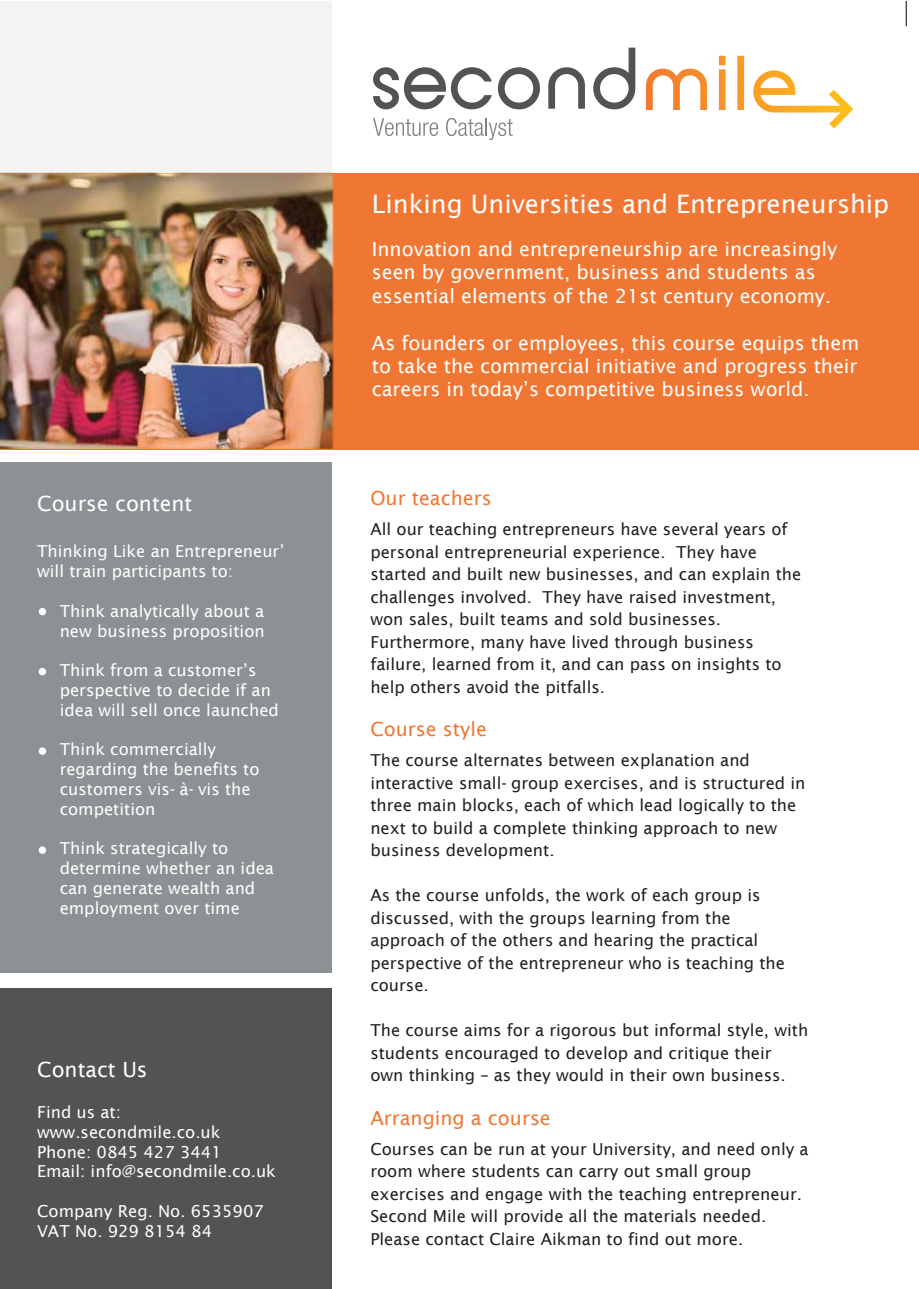
<style>
.page{position:relative;width:919px;height:1289px;background:#fff}
.page>*{position:absolute;margin:0;border:0;box-sizing:border-box;transform-origin:0 0}
.t1{font:25.5px "Lucida Sans";color:#fff}
.t2{font:21px "Lucida Sans";color:#fff}
.t3{font:19.5px/23.4px "Lucida Sans";color:#fff}
.t4{font:19.5px "Lucida Sans";color:#f07733}
.t5{font:16.5px/22.5px "Lucida Sans";color:#231f20}
.t6{font:16.5px/19.8px "Lucida Sans";color:#fff}
</style>
<div class="page">
<svg style="left:905px;top:1px;width:1px;height:25px"></svg>
<div style="left:0;top:462px;width:331px;height:511px;background:#8c9293"></div>
<div style="left:0;top:1px;width:331px;height:208px;background:#f3f3f3"></div>
<div style="left:0;top:173px;width:918px;height:276px;background:#f07733"></div>
<svg style="left:373px;top:67px;width:119px;height:42px"></svg>
<svg style="left:498px;top:67px;width:42px;height:42px"></svg>
<svg style="left:548px;top:67px;width:37px;height:42px"></svg>
<svg style="left:593px;top:48px;width:42px;height:61px"></svg>
<svg style="left:646px;top:56px;width:207px;height:72px"></svg>
<svg style="left:373px;top:118px;width:65px;height:18px"></svg>
<svg style="left:446px;top:118px;width:66px;height:22px"></svg>
<div style="left:0;top:988px;width:331px;height:300px;background:#545253"></div>
<div style="left:39px;top:608px;width:7px;height:7px;background:#fff;border-radius:50%"></div>
<div style="left:39px;top:668px;width:7px;height:7px;background:#fff;border-radius:50%"></div>
<div style="left:39px;top:747px;width:7px;height:7px;background:#fff;border-radius:50%"></div>
<div style="left:39px;top:846px;width:7px;height:7px;background:#fff;border-radius:50%"></div>
<img style="left:0;top:169px;width:340px;height:281px">
<p class="t2" style="left:37px;top:490px;width:157px">Course content</p>
<p class="t6" style="left:37px;top:540px;width:249px">Thinking Like an Entrepreneur’ will train participants to:</p>
<p class="t6" style="left:60px;top:600px;width:206px">Think analytically about a new business proposition</p>
<p class="t6" style="left:60px;top:660px;width:221px">Think from a customer’s perspective to decide if an idea will sell once launched</p>
<p class="t6" style="left:60px;top:739px;width:201px">Think commercially regarding the benefits to customers vis- à- vis the competition</p>
<p class="t6" style="left:60px;top:838px;width:216px">Think strategically to determine whether an idea can generate wealth and employment over time</p>
<p class="t2" style="left:37px;top:1056px;width:112px">Contact Us</p>
<p class="t6" style="left:37px;top:1101px;width:240px">Find us at: www.secondmile.co.uk<br>Phone: 0845 427 3441<br>Email: info@secondmile.co.uk</p>
<p class="t6" style="left:37px;top:1200px;width:228px">Company Reg. No. 6535907<br>VAT No. 929 8154 84</p>
<h1 class="t1" style="left:372px;top:188px;width:519px">Linking Universities and Entrepreneurship</h1>
<p class="t3" style="left:372px;top:237px;width:467px">Innovation and entrepreneurship are increasingly seen by government, business and students as essential elements of the 21st century economy.</p>
<p class="t3" style="left:372px;top:330px;width:489px;text-align:justify">As founders or employees, this course equips them to take the commercial initiative and progress their careers in today’s competitive business world.</p>
<p class="t4" style="left:370px;top:486px;width:123px">Our teachers</p>
<p class="t5" style="left:370px;top:517px;width:432px">All our teaching entrepreneurs have several years of personal entrepreneurial experience. They have started and built new businesses, and can explain the challenges involved. They have raised investment, won sales, built teams and sold businesses.<br>Furthermore, many have lived through business failure, learned from it, and can pass on insights to help others avoid the pitfalls.</p>
<p class="t4" style="left:370px;top:717px;width:118px">Course style</p>
<p class="t5" style="left:370px;top:748px;width:436px">The course alternates between explanation and interactive small- group exercises, and is structured in three main blocks, each of which lead logically to the next to build a complete thinking approach to new business development.</p>
<p class="t5" style="left:370px;top:883px;width:416px">As the course unfolds, the work of each group is discussed, with the groups learning from the approach of the others and hearing the practical perspective of the entrepreneur who is teaching the course.</p>
<p class="t5" style="left:370px;top:1018px;width:439px">The course aims for a rigorous but informal style, with students encouraged to develop and critique their own thinking – as they would in their own business.</p>
<p class="t4" style="left:370px;top:1105px;width:182px">Arranging a course</p>
<p class="t5" style="left:370px;top:1137px;width:440px">Courses can be run at your University, and need only a room where students can carry out small group exercises and engage with the teaching entrepreneur.<br>Second Mile will provide all the materials needed.<br>Please contact Claire Aikman to find out more.</p>
</div>
